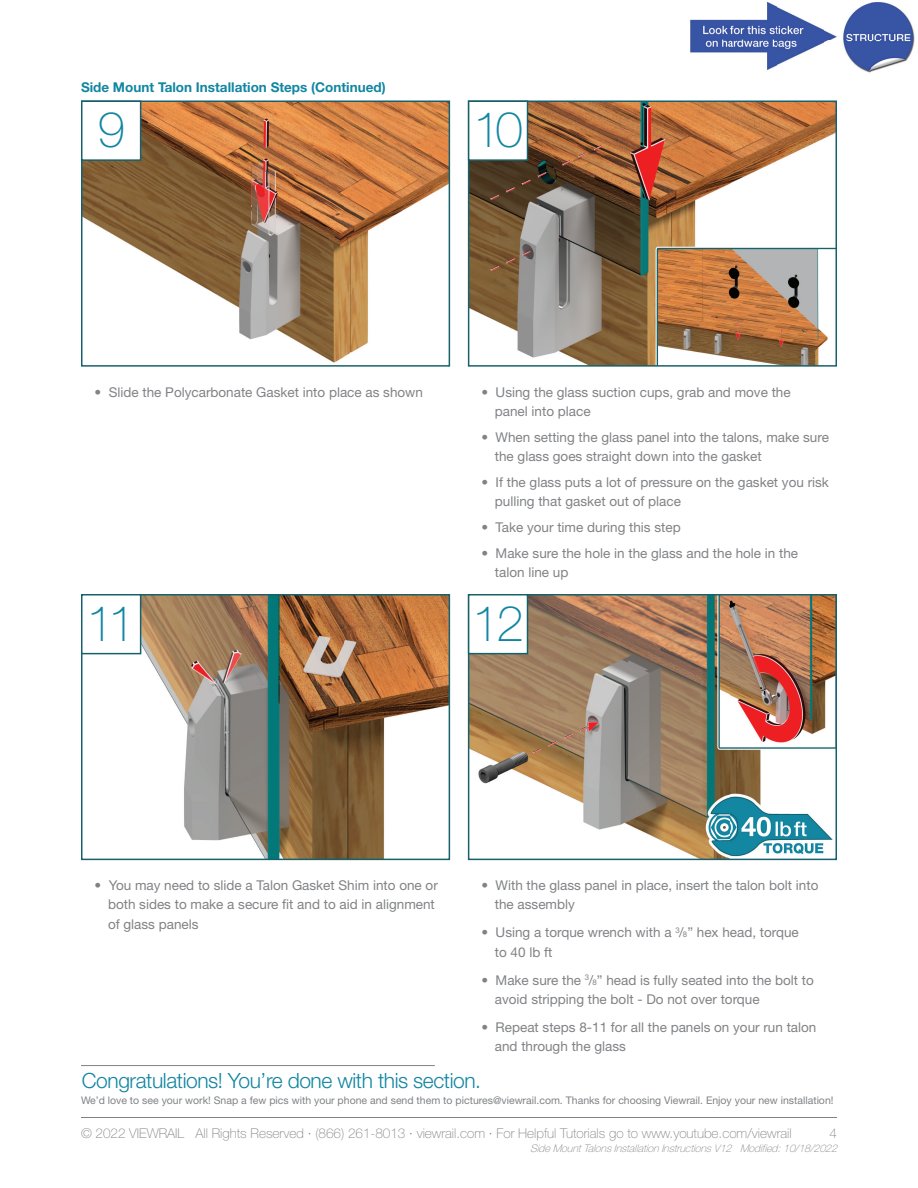
<style>
.page{position:relative;width:918px;height:1188px;background:#fff}
.page>*{position:absolute;margin:0;border:0;box-sizing:border-box;transform-origin:0 0}
.t1{font:100 49.5px "Helvetica Neue";color:#1186a1}
.t2{font:300 21px "Helvetica Neue";letter-spacing:-.02em;color:#1186a1}
.t3{font:13.5px/19.2px "Helvetica Neue";color:#808285}
.t4{font:100 13.5px "Helvetica Neue";color:#808285}
.t5{font:700 13.5px "Helvetica Neue";color:#1186a1}
.t6{font:10.5px "Helvetica Neue";color:#808285}
.t7{font:italic 100 10.5px "Helvetica Neue";color:#808285}
.s1{font-size:7.8px}
</style>
<div class="page">
<img style="left:471px;top:103px;width:363px;height:261px">
<div style="left:468px;top:100px;width:369px;height:267px;border:2px solid #17616c"></div>
<img style="left:84px;top:103px;width:363px;height:260px">
<div style="left:81px;top:100px;width:369px;height:267px;border:2px solid #17616c"></div>
<div style="left:469px;top:101px;width:59px;height:59px;background:#fff"></div>
<div style="left:468px;top:100px;width:60px;height:61px;border:2px solid #17616c"></div>
<div style="left:82px;top:101px;width:59px;height:59px;background:#fff"></div>
<div style="left:81px;top:100px;width:60px;height:61px;border:2px solid #17616c"></div>
<hr style="left:81px;top:1117px;width:756px;height:1px;background:#808285">
<img style="left:84px;top:597px;width:363px;height:260px">
<div style="left:81px;top:594px;width:369px;height:266px;border:2px solid #17616c"></div>
<div style="left:82px;top:595px;width:59px;height:59px;background:#fff"></div>
<div style="left:81px;top:594px;width:60px;height:60px;border:2px solid #17616c"></div>
<img style="left:471px;top:597px;width:363px;height:260px">
<div style="left:468px;top:594px;width:369px;height:266px;border:2px solid #17616c"></div>
<div style="left:469px;top:595px;width:59px;height:59px;background:#fff"></div>
<div style="left:468px;top:594px;width:60px;height:60px;border:2px solid #17616c"></div>
<img style="left:690px;top:2px;width:225px;height:71px">
<hr style="left:81px;top:1065px;width:354px;height:1px;background:#808285">
<p class="t5" style="left:81px;top:78px;width:306px">Side Mount Talon Installation Steps (Continued)</p>
<h1 class="t1" style="left:97px;top:101px;width:29px">9</h1>
<h1 class="t1" style="left:473px;top:101px;width:52px">10</h1>
<p class="t3" style="left:94px;top:382px;width:330px">• Slide the Polycarbonate Gasket into place as shown</p>
<h1 class="t1" style="left:87px;top:595px;width:51px">11</h1>
<p class="t3" style="left:495px;top:382px;width:297px;text-indent:-14px">• Using the glass suction cups, grab and move the panel into place</p>
<p class="t3" style="left:495px;top:427px;width:336px;text-indent:-14px">• When setting the glass panel into the talons, make sure the glass goes straight down into the gasket</p>
<p class="t3" style="left:495px;top:472px;width:336px;text-indent:-14px">• If the glass puts a lot of pressure on the gasket you risk pulling that gasket out of place</p>
<p class="t3" style="left:481px;top:518px;width:201px">• Take your time during this step</p>
<p class="t3" style="left:495px;top:544px;width:305px;text-indent:-14px">• Make sure the hole in the glass and the hole in the talon line up</p>
<h1 class="t1" style="left:472px;top:595px;width:54px">12</h1>
<p class="t3" style="left:108px;top:876px;width:331px;text-indent:-14px">• You may need to slide a Talon Gasket Shim into one or both sides to make a secure fit and to aid in alignment of glass panels</p>
<p class="t3" style="left:495px;top:876px;width:325px;text-indent:-14px">• With the glass panel in place, insert the talon bolt into the assembly</p>
<p class="t3" style="left:495px;top:923px;width:306px;text-indent:-14px">• Using a torque wrench with a <sup>3</sup>/<span class="s1">8</span>” hex head, torque to 40 lb ft</p>
<p class="t3" style="left:495px;top:970px;width:321px;text-indent:-14px">• Make sure the <sup>3</sup>/<span class="s1">8</span>” head is fully seated into the bolt to avoid stripping the bolt - Do not over torque</p>
<p class="t3" style="left:495px;top:1017px;width:323px;text-indent:-14px">• Repeat steps 8-11 for all the panels on your run talon and through the glass</p>
<h2 class="t2" style="left:82px;top:1067px;width:401px">Congratulations! You’re done with this section.</h2>
<p class="t6" style="left:81px;top:1094px;width:754px">We’d love to see your work! Snap a few pics with your phone and send them to pictures@viewrail.com. Thanks for choosing Viewrail. Enjoy your new installation!</p>
<p class="t4" style="left:81px;top:1125px;width:712px">© 2022 VIEWRAIL All Rights Reserved · (866) 261-8013 · viewrail.com · For Helpful Tutorials go to www.youtube.com/viewrail</p>
<p class="t4" style="left:829px;top:1125px;width:9px">4</p>
<p class="t7" style="left:530px;top:1142px;width:312px">SideMountTalonsInstallationInstructionsV12 Modified:10/18/2022</p>
</div>
